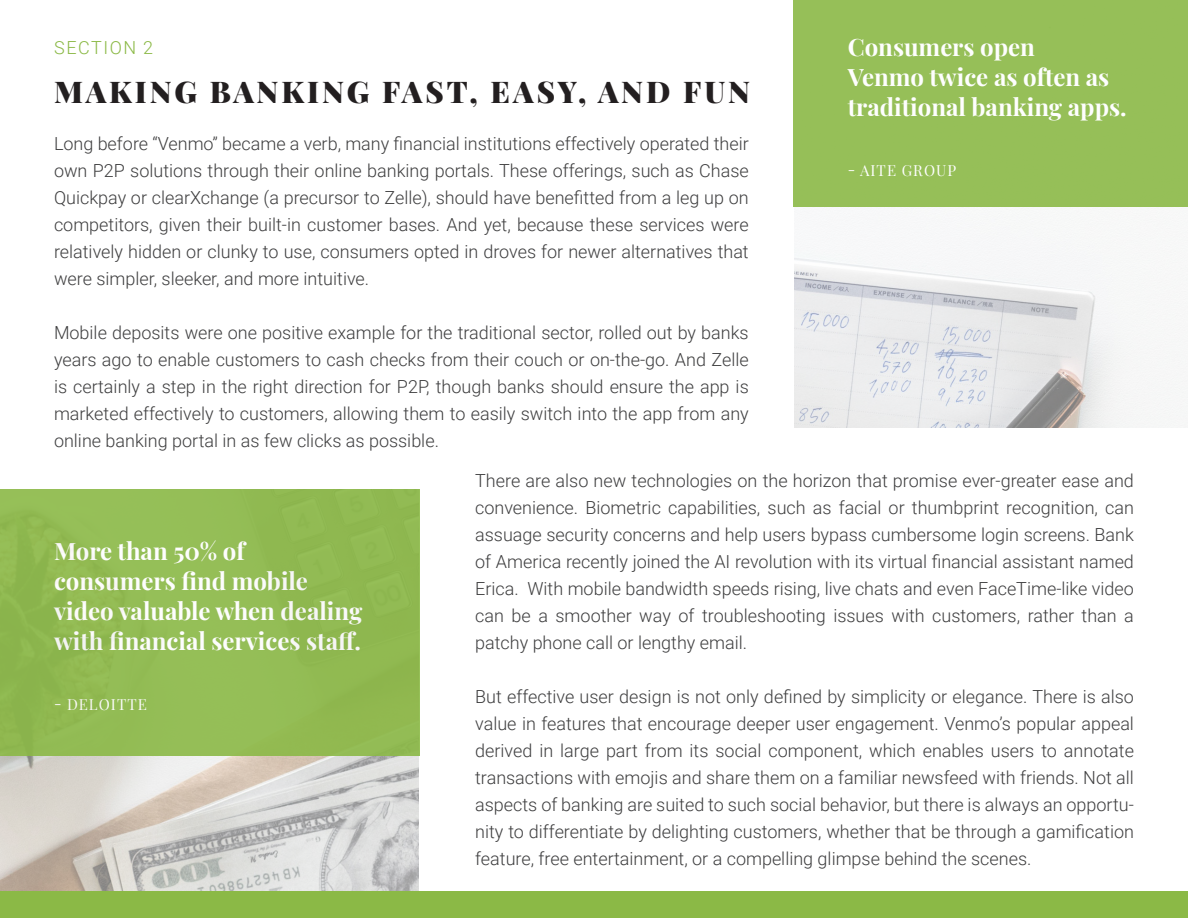
<style>
.page{position:relative;width:1188px;height:918px;background:#fff}
.page>*{position:absolute;margin:0;border:0;box-sizing:border-box;transform-origin:0 0}
.Page_Title{font:900 30px "Playfair Display";letter-spacing:.1em;color:#231f20}
.t1{font:700 24px/30px "Playfair Display";color:#fff}
.t2{font:300 18px/27px "Roboto";color:#3e3e3f;text-align:justify}
.Chapter_Number{font:300 18px "Roboto";letter-spacing:.085em;color:#8bb946}
.t3{font:15px "Playfair Display";letter-spacing:.07em;color:#fff}
</style>
<div class="page">
<img style="left:0;top:207px;width:1188px;height:684px">
<div style="left:419px;top:428px;width:769px;height:490px;background:#fff"></div>
<div style="left:0;top:0;width:794px;height:489px;background:#fff"></div>
<div style="left:794px;top:0;width:394px;height:207px;background:#96bf58"></div>
<div style="left:0;top:489px;width:419px;height:266px;background:#92bb54"></div>
<div style="left:0;top:891px;width:1188px;height:27px;background:#8bb946"></div>
<p class="Chapter_Number" style="left:54px;top:35px;width:100px">SECTION 2</p>
<p class="Page_Title" style="left:54px;top:68px;width:698px">MAKING BANKING FAST, EASY, AND FUN</p>
<p class="t2" style="left:54px;top:130px;width:696px">Long before “Venmo” became a verb, many financial institutions effectively operated their own P2P solutions through their online banking portals. These offerings, such as Chase Quickpay or clearXchange (a precursor to Zelle), should have benefitted from a leg up on competitors, given their built-in customer bases. And yet, because these services were relatively hidden or clunky to use, consumers opted in droves for newer alternatives that were simpler, sleeker, and more intuitive.</p>
<p class="t2" style="left:54px;top:319px;width:696px">Mobile deposits were one positive example for the traditional sector, rolled out by banks years ago to enable customers to cash checks from their couch or on-the-go. And Zelle is certainly a step in the right direction for P2P, though banks should ensure the app is marketed effectively to customers, allowing them to easily switch into the app from any online banking portal in as few clicks as possible.</p>
<h2 class="t1" style="left:848px;top:30px;width:280px">Consumers open<br>Venmo twice as often as traditional banking apps.</h2>
<p class="t3" style="left:848px;top:159px;width:110px">- AITE GROUP</p>
<h2 class="t1" style="left:54px;top:534px;width:310px">More than 50% of consumers find mobile video valuable when dealing with financial services staff.</h2>
<p class="t3" style="left:54px;top:693px;width:94px">- DELOITTE</p>
<p class="t2" style="left:475px;top:466px;width:660px">There are also new technologies on the horizon that promise ever-greater ease and convenience. Biometric capabilities, such as facial or thumbprint recognition, can assuage security concerns and help users bypass cumbersome login screens. Bank of America recently joined the AI revolution with its virtual financial assistant named Erica. With mobile bandwidth speeds rising, live chats and even FaceTime-like video can be a smoother way of troubleshooting issues with customers, rather than a patchy phone call or lengthy email.</p>
<p class="t2" style="left:475px;top:682px;width:660px">But effective user design is not only defined by simplicity or elegance. There is also value in features that encourage deeper user engagement. Venmo’s popular appeal derived in large part from its social component, which enables users to annotate transactions with emojis and share them on a familiar newsfeed with friends. Not all aspects of banking are suited to such social behavior, but there is always an opportu&shy;nity to differentiate by delighting customers, whether that be through a gamification feature, free entertainment, or a compelling glimpse behind the scenes.</p>
</div>
